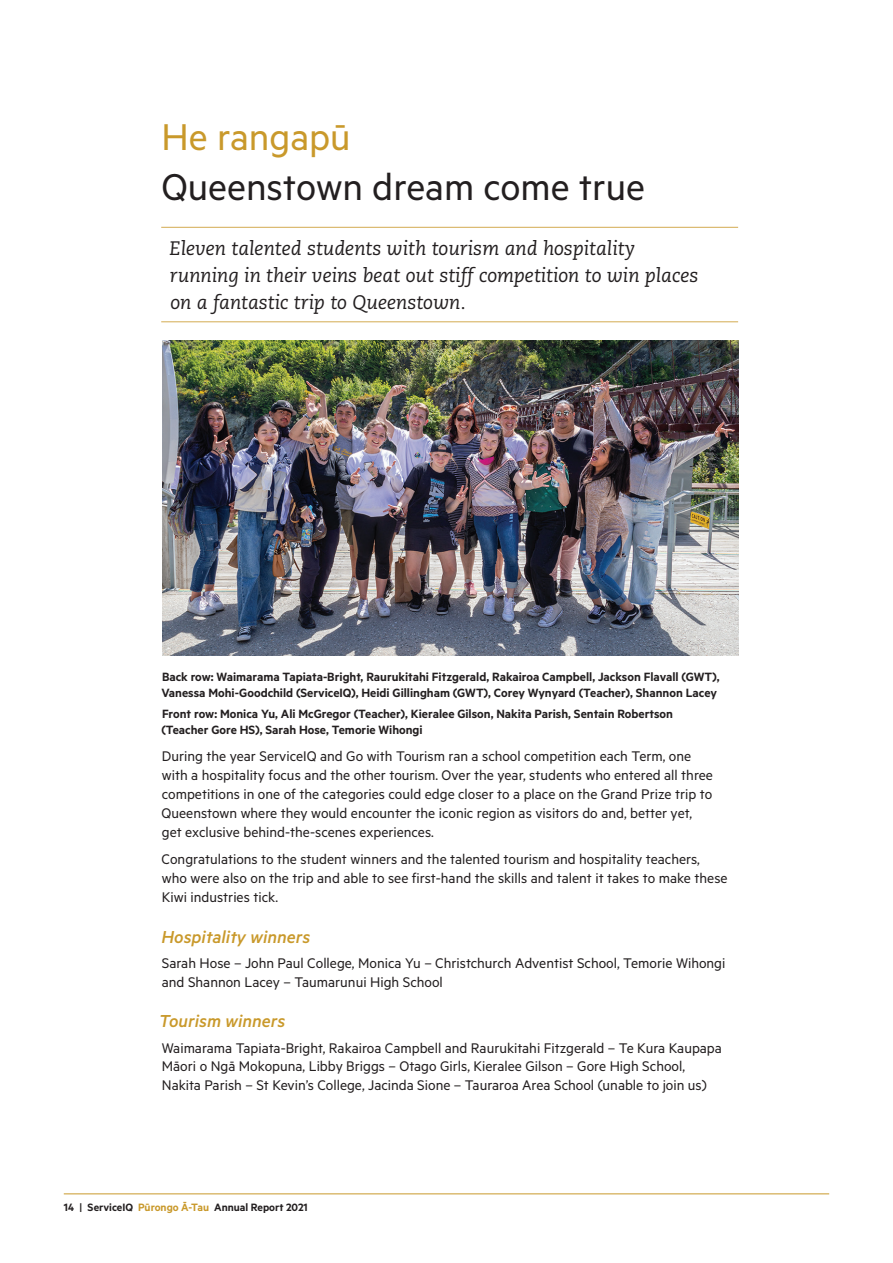
<style>
.page{position:relative;width:893px;height:1263px;background:#fff}
.page>*{position:absolute;margin:0;border:0;box-sizing:border-box;transform-origin:0 0}
.t1{font:42px "Metric";color:#231f20}
.t2{font:42px "Metric";color:#c9992b}
.t3{font:italic 19.5px/27px "Caecilia LT Pro 56";color:#231f20}
.t4{font:italic 500 19.5px "Metric";color:#c9992b}
.t5{font:15.75px/18.9px "Metric";color:#231f20}
.t6{font:600 13.5px/16.2px "Metric";color:#231f20}
.t7{font:600 12px "Metric";color:#231f20}
.s1{font-weight:500}
.s2{color:#c9992b}
</style>
<div class="page">
<hr style="left:64px;top:1193px;width:765px;height:1px;background:#c9992b">
<hr style="left:161px;top:227px;width:577px;height:1px;background:#d3ab51">
<hr style="left:161px;top:321px;width:577px;height:1px;background:#d3ab51">
<img style="left:162px;top:341px;width:576px;height:315px">
<h1 class="t2" style="left:162px;top:113px;width:191px">He rangapū</h1>
<h1 class="t1" style="left:161px;top:162px;width:485px">Queenstown dream come true</h1>
<p class="t3" style="left:169px;top:235px;width:530px">Eleven talented students with tourism and hospitality running in their veins beat out stiff competition to win places on a fantastic trip to Queenstown.</p>
<p class="t6" style="left:161px;top:668px;width:560px">Back row: Waimarama Tapiata-Bright, Raurukitahi Fitzgerald, Rakairoa Campbell, Jackson Flavall (GWT),<br>Vanessa Mohi-Goodchild (ServiceIQ), Heidi Gillingham (GWT), Corey Wynyard (Teacher), Shannon Lacey</p>
<p class="t6" style="left:161px;top:705px;width:513px">Front row: Monica Yu, Ali McGregor (Teacher), Kieralee Gilson, Nakita Parish, Sentain Robertson (Teacher Gore HS), Sarah Hose, Temorie Wihongi</p>
<p class="t5" style="left:162px;top:746px;width:553px">During the year ServiceIQ and Go with Tourism ran a school competition each Term, one with a hospitality focus and the other tourism. Over the year, students who entered all three competitions in one of the categories could edge closer to a place on the Grand Prize trip to Queenstown where they would encounter the iconic region as visitors do and, better yet, get exclusive behind-the-scenes experiences.</p>
<p class="t5" style="left:162px;top:849px;width:568px">Congratulations to the student winners and the talented tourism and hospitality teachers, who were also on the trip and able to see first-hand the skills and talent it takes to make these<br>Kiwi industries tick.</p>
<p class="t4" style="left:161px;top:925px;width:150px">Hospitality winners</p>
<p class="t5" style="left:162px;top:953px;width:565px">Sarah Hose – John Paul College, Monica Yu – Christchurch Adventist School, Temorie Wihongi and Shannon Lacey – Taumarunui High School</p>
<p class="t4" style="left:159px;top:1010px;width:128px">Tourism winners</p>
<p class="t5" style="left:162px;top:1037px;width:562px">Waimarama Tapiata-Bright, Rakairoa Campbell and Raurukitahi Fitzgerald – Te Kura Kaupapa<br>Māori o Ngā Mokopuna, Libby Briggs – Otago Girls, Kieralee Gilson – Gore High School,<br>Nakita Parish – St Kevin’s College, Jacinda Sione – Tauraroa Area School (unable to join us)</p>
<p class="t7" style="left:64px;top:1200px;width:245px">14 <span class="s1">|</span> ServiceIQ <span class="s2">Pūrongo Ā-Tau</span> Annual Report 2021</p>
</div>
